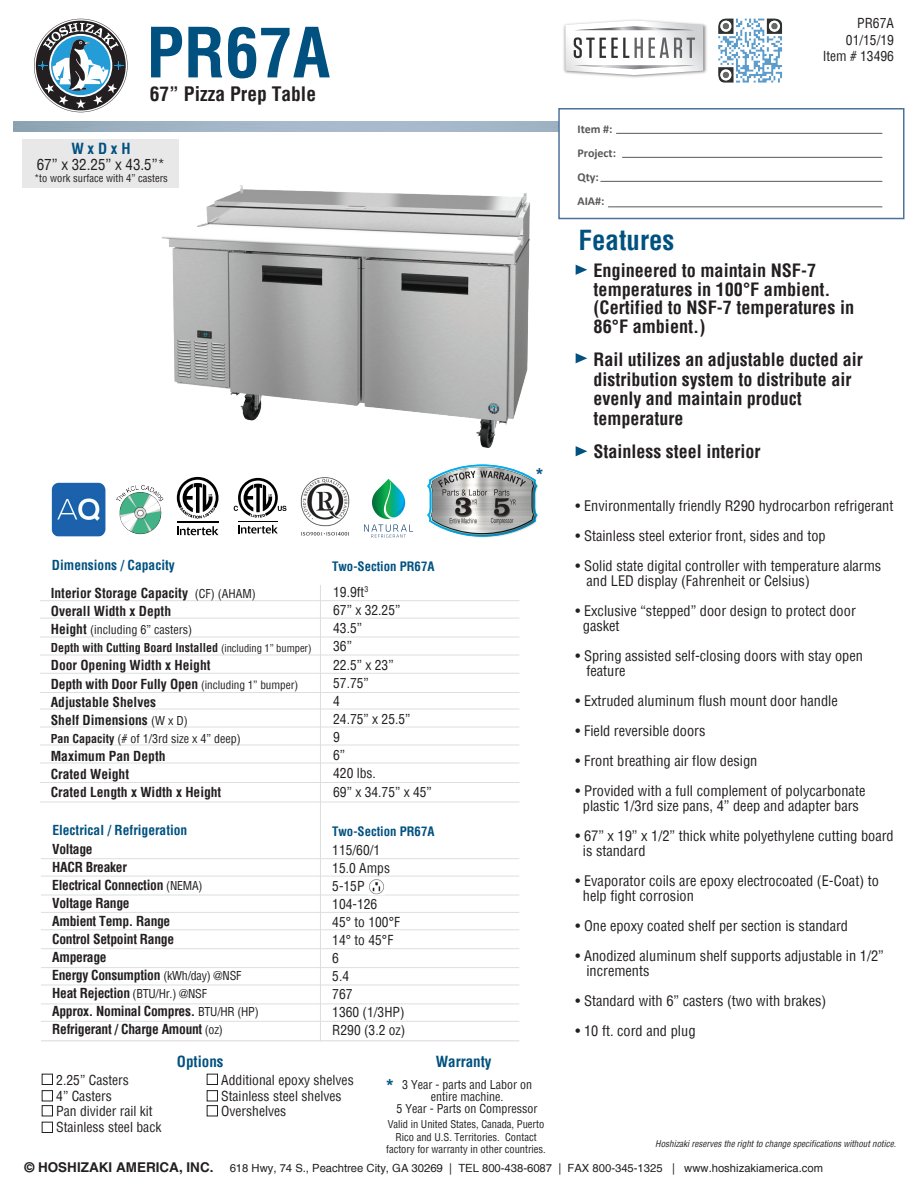
<style>
.page{position:relative;width:918px;height:1188px;background:#fff}
.page>*{position:absolute;margin:0;border:0;box-sizing:border-box;transform-origin:0 0}
.t1{font:700 condensed 67.5px "Helvetica";color:#015180}
.t2{font:700 condensed 27px "Helvetica";color:#015180}
.t3{font:700 condensed 19.5px "Helvetica";color:#231f20}
.t4{font:700 condensed 18px/18.8px "Helvetica";color:#231f20}
.t5{font:700 18px "Arial";color:#015180}
.t6{font:700 condensed 15px "Helvetica";color:#015180}
.t7{font:condensed 15px "Helvetica";color:#231f20}
.t8{font:condensed 14.25px/15px "Helvetica";color:#231f20}
.t9{font:condensed 13.5px/18.1px "Helvetica";color:#231f20}
.t10{font:700 condensed 13.5px/18px "Helvetica";letter-spacing:-.02em;color:#231f20}
.t11{font:700 condensed 13.5px/18.1px "Helvetica";color:#231f20}
.t12{font:700 condensed 13.5px "Helvetica";color:#015180}
.t13{font:700 condensed 12.75px "Helvetica";color:#015180}
.t14{font:condensed 12px/12px "Helvetica";color:#231f20;text-align:center}
.t15{font:700 condensed 12px/18.1px "Helvetica";color:#231f20}
.t16{font:700 12px/24px "Calibri";color:#57585a}
.t17{font:11.25px "Helvetica";color:#231f20}
.t18{font:condensed 10.5px/12.6px "Helvetica";color:#231f20;text-align:center}
.t19{font:italic condensed 9px "Helvetica";color:#231f20}
.s1{font-weight:400;font-size:12px}
.s2{font-size:13.5px}
.s3{font-weight:400}
.s4{font-weight:400;font-size:10.5px}
.s5{font-weight:400;font-size:11.25px}
.s6{font-weight:700}
.s7{font-weight:700;font-size:13.5px}
</style>
<div class="page">
<img style="left:718px;top:18px;width:64px;height:65px">
<img style="left:162px;top:185px;width:368px;height:263px">
<svg style="left:34px;top:19px;width:94px;height:93px"></svg>
<div style="left:23px;top:139px;width:156px;height:49px;background:#e8e8e9"></div>
<div style="left:558px;top:108px;width:346px;height:111px;background:#fff;border:2px solid #4c729b"></div>
<svg style="left:576px;top:265px;width:11px;height:10px"></svg>
<svg style="left:576px;top:353px;width:11px;height:10px"></svg>
<svg style="left:576px;top:446px;width:11px;height:10px"></svg>
<hr style="left:616px;top:133px;width:266px;height:1px;background:#57585a">
<hr style="left:622px;top:157px;width:260px;height:1px;background:#57585a">
<hr style="left:600px;top:181px;width:282px;height:1px;background:#57585a">
<hr style="left:608px;top:206px;width:274px;height:1px;background:#57585a">
<img style="left:427px;top:465px;width:111px;height:72px">
<img style="left:300px;top:477px;width:50px;height:59px">
<svg style="left:177px;top:526px;width:42px;height:9px"></svg>
<hr style="left:177px;top:522px;width:42px;height:1px;background:#000">
<svg style="left:177px;top:477px;width:42px;height:42px"></svg>
<svg style="left:238px;top:525px;width:40px;height:9px"></svg>
<hr style="left:238px;top:521px;width:40px;height:1px;background:#000">
<svg style="left:234px;top:478px;width:52px;height:40px"></svg>
<img style="left:116px;top:485px;width:48px;height:50px">
<img style="left:51px;top:483px;width:54px;height:53px">
<svg style="left:364px;top:479px;width:49px;height:59px"></svg>
<div style="left:42px;top:1074px;width:11px;height:11px;border:1px solid #231f20"></div>
<div style="left:42px;top:1090px;width:11px;height:11px;border:1px solid #231f20"></div>
<hr style="left:41px;top:967px;width:478px;height:1px;background:#dddee0">
<hr style="left:41px;top:948px;width:478px;height:1px;background:#dddee0">
<hr style="left:41px;top:929px;width:478px;height:1px;background:#dddee0">
<hr style="left:41px;top:912px;width:478px;height:1px;background:#dddee0">
<hr style="left:41px;top:895px;width:478px;height:1px;background:#dddee0">
<hr style="left:41px;top:876px;width:478px;height:1px;background:#dddee0">
<hr style="left:41px;top:858px;width:478px;height:1px;background:#dddee0">
<hr style="left:41px;top:985px;width:478px;height:1px;background:#dddee0">
<hr style="left:41px;top:1004px;width:478px;height:1px;background:#dddee0">
<hr style="left:41px;top:1021px;width:478px;height:1px;background:#dddee0">
<hr style="left:40px;top:600px;width:479px;height:1px;background:#dddee0">
<hr style="left:40px;top:618px;width:479px;height:1px;background:#dddee0">
<hr style="left:40px;top:637px;width:479px;height:1px;background:#dddee0">
<hr style="left:40px;top:655px;width:479px;height:1px;background:#dddee0">
<hr style="left:40px;top:673px;width:479px;height:1px;background:#dddee0">
<hr style="left:40px;top:692px;width:479px;height:1px;background:#dddee0">
<hr style="left:41px;top:1040px;width:478px;height:1px;background:#dddee0">
<hr style="left:40px;top:709px;width:479px;height:1px;background:#dddee0">
<hr style="left:320px;top:585px;width:1px;height:456px;background:#dddee0">
<hr style="left:40px;top:727px;width:479px;height:1px;background:#dddee0">
<hr style="left:40px;top:745px;width:479px;height:1px;background:#dddee0">
<hr style="left:40px;top:763px;width:479px;height:1px;background:#dddee0">
<img style="left:563px;top:19px;width:144px;height:59px">
<svg style="left:565px;top:20px;width:138px;height:55px"></svg>
<hr style="left:40px;top:782px;width:479px;height:1px;background:#dddee0">
<hr style="left:40px;top:802px;width:479px;height:1px;background:#dddee0">
<img style="left:369px;top:879px;width:15px;height:15px">
<div style="left:42px;top:1105px;width:11px;height:11px;border:1px solid #231f20"></div>
<div style="left:207px;top:1074px;width:11px;height:11px;border:1px solid #231f20"></div>
<div style="left:207px;top:1090px;width:11px;height:11px;border:1px solid #231f20"></div>
<div style="left:207px;top:1105px;width:11px;height:11px;border:1px solid #231f20"></div>
<div style="left:42px;top:1122px;width:11px;height:11px;border:1px solid #231f20"></div>
<h1 class="t1" style="left:146px;top:8px;width:185px">PR67A</h1>
<h3 class="t3" style="left:150px;top:81px;width:168px">67” Pizza Prep Table</h3>
<p class="t6" style="left:71px;top:139px;width:61px">W x D x H</p>
<p class="t7" style="left:37px;top:155px;width:130px">67” x 32.25” x 43.5”*</p>
<p class="t18" style="left:34px;top:172px;width:135px">*to work surface with 4” casters</p>
<p class="t12" style="left:52px;top:556px;width:124px">Dimensions / Capacity</p>
<p class="t11" style="left:51px;top:583px;width:206px">Interior Storage Capacity <span class="s1">(CF) (AHAM)<br></span>Overall Width x Depth</p>
<p class="t15" style="left:51px;top:620px;width:262px"><span class="s2">Height</span> <span class="s3">(including 6” casters)<br></span>Depth with Cutting Board Installed <span class="s4">(including 1” bumper)</span></p>
<p class="t11" style="left:51px;top:656px;width:249px">Door Opening Width x Height<br>Depth with Door Fully Open <span class="s5">(including 1” bumper)<br></span>Adjustable Shelves<br>Shelf Dimensions <span class="s1">(W x D)</span></p>
<p class="t14" style="left:51px;top:732px;width:191px"><span class="s6">Pan Capacity</span> (# of 1/3rd size x 4” deep)</p>
<p class="t11" style="left:51px;top:747px;width:172px">Maximum Pan Depth<br>Crated Weight<br>Crated Length x Width x Height</p>
<p class="t13" style="left:332px;top:557px;width:104px">Two-Section PR67A</p>
<p class="t9" style="left:333px;top:583px;width:100px">19.9ft<sup>3<br></sup>67” x 32.25”<br>43.5”<br>36”<br>22.5” x 23”<br>57.75”<br>4<br>24.75” x 25.5”<br>9<br>6”<br>420 lbs.<br>69” x 34.75” x 45”</p>
<p class="t12" style="left:52px;top:821px;width:136px">Electrical / Refrigeration</p>
<p class="t13" style="left:332px;top:823px;width:104px">Two-Section PR67A</p>
<p class="t5" style="left:536px;top:462px;width:9px">*</p>
<p class="t10" style="left:52px;top:840px;width:208px">Voltage<br>HACR Breaker<br>Electrical Connection <span class="s1">(NEMA)<br></span>Voltage Range<br>Ambient Temp. Range<br>Control Setpoint Range<br>Amperage<br>Energy Consumption <span class="s1">(kWh/day) @NSF<br></span>Heat Rejection <span class="s1">(BTU/Hr.) @NSF<br></span>Approx. Nominal Compres. <span class="s1">BTU/HR (HP)<br></span>Refrigerant / Charge Amount <span class="s1">(oz)</span></p>
<p class="t9" style="left:332px;top:841px;width:75px">115/60/1<br>15.0 Amps<br>5-15P<br>104-126<br>45° to 100°F<br>14° to 45°F<br>6<br>5.4<br>767<br>1360 (1/3HP)<br>R290 (3.2 oz)</p>
<p class="t9" style="left:221px;top:1072px;width:134px;line-height:15.8px">Additional epoxy shelves<br>Stainless steel shelves<br>Overshelves</p>
<p class="t6" style="left:177px;top:1051px;width:48px">Options</p>
<p class="t6" style="left:436px;top:1051px;width:57px">Warranty</p>
<p class="t14" style="left:397px;top:1078px;width:142px">3 Year - parts and Labor on entire machine.<br>5 Year - Parts on Compressor</p>
<p class="t9" style="left:56px;top:1072px;width:107px;line-height:15.8px">2.25” Casters<br>4” Casters<br>Pan divider rail kit<br>Stainless steel back</p>
<p class="t5" style="left:386px;top:1073px;width:9px">*</p>
<p class="t18" style="left:386px;top:1118px;width:161px">Valid in United States, Canada, Puerto<br>Rico and U.S. Territories. Contact factory for warranty in other countries.</p>
<p class="t9" style="left:846px;top:15px;width:50px;line-height:16.2px;text-align:right">PR67A<br>01/15/19</p>
<p class="t16" style="left:577px;top:117px;width:40px">Item #:<br>Project:<br>Qty:<br>AIA#:</p>
<h2 class="t2" style="left:579px;top:222px;width:97px">Features</h2>
<p class="t9" style="left:823px;top:47px;width:73px">Item # 13496</p>
<p class="t4" style="left:593px;top:260px;width:262px">Engineered to maintain NSF-7 temperatures in 100°F ambient. (Certified to NSF-7 temperatures in<br>86°F ambient.)</p>
<p class="t4" style="left:593px;top:349px;width:271px;line-height:19.5px">Rail utilizes an adjustable ducted air distribution system to distribute air evenly and maintain product temperature</p>
<p class="t4" style="left:593px;top:441px;width:169px">Stainless steel interior</p>
<p class="t8" style="left:576px;top:498px;width:319px">• Environmentally friendly R290 hydrocarbon refrigerant</p>
<p class="t8" style="left:576px;top:528px;width:252px">• Stainless steel exterior front, sides and top</p>
<p class="t8" style="left:586px;top:558px;width:296px;text-indent:-11px">• Solid state digital controller with temperature alarms and LED display (Fahrenheit or Celsius)</p>
<p class="t8" style="left:583px;top:603px;width:274px;text-indent:-7px">• Exclusive “stepped” door design to protect door gasket</p>
<p class="t8" style="left:586px;top:648px;width:278px;text-indent:-11px">• Spring assisted self-closing doors with stay open feature</p>
<p class="t8" style="left:576px;top:693px;width:264px">• Extruded aluminum flush mount door handle</p>
<p class="t8" style="left:576px;top:723px;width:131px">• Field reversible doors</p>
<p class="t8" style="left:576px;top:753px;width:183px">• Front breathing air flow design</p>
<p class="t8" style="left:576px;top:783px;width:291px;text-align:center">• Provided with a full complement of polycarbonate plastic 1/3rd size pans, 4” deep and adapter bars</p>
<p class="t8" style="left:583px;top:828px;width:312px;text-indent:-7px">• 67” x 19” x 1/2” thick white polyethylene cutting board is standard</p>
<p class="t8" style="left:583px;top:873px;width:298px;text-indent:-7px">• Evaporator coils are epoxy electrocoated (E-Coat) to help fight corrosion</p>
<p class="t8" style="left:576px;top:918px;width:274px">• One epoxy coated shelf per section is standard</p>
<p class="t8" style="left:586px;top:948px;width:299px;text-indent:-11px">• Anodized aluminum shelf supports adjustable in 1/2” increments</p>
<p class="t8" style="left:576px;top:993px;width:252px">• Standard with 6” casters (two with brakes)</p>
<p class="t8" style="left:576px;top:1023px;width:121px">• 10 ft. cord and plug</p>
<p class="t19" style="left:655px;top:1138px;width:242px">Hoshizaki reserves the right to change specifications without notice.</p>
<p class="t17" style="left:24px;top:1161px;width:800px"><span class="s7">© HOSHIZAKI AMERICA, INC.</span> 618 Hwy, 74 S., Peachtree City, GA 30269 | TEL 800-438-6087 | FAX 800-345-1325 | www.hoshizakiamerica.com</p>
</div>
